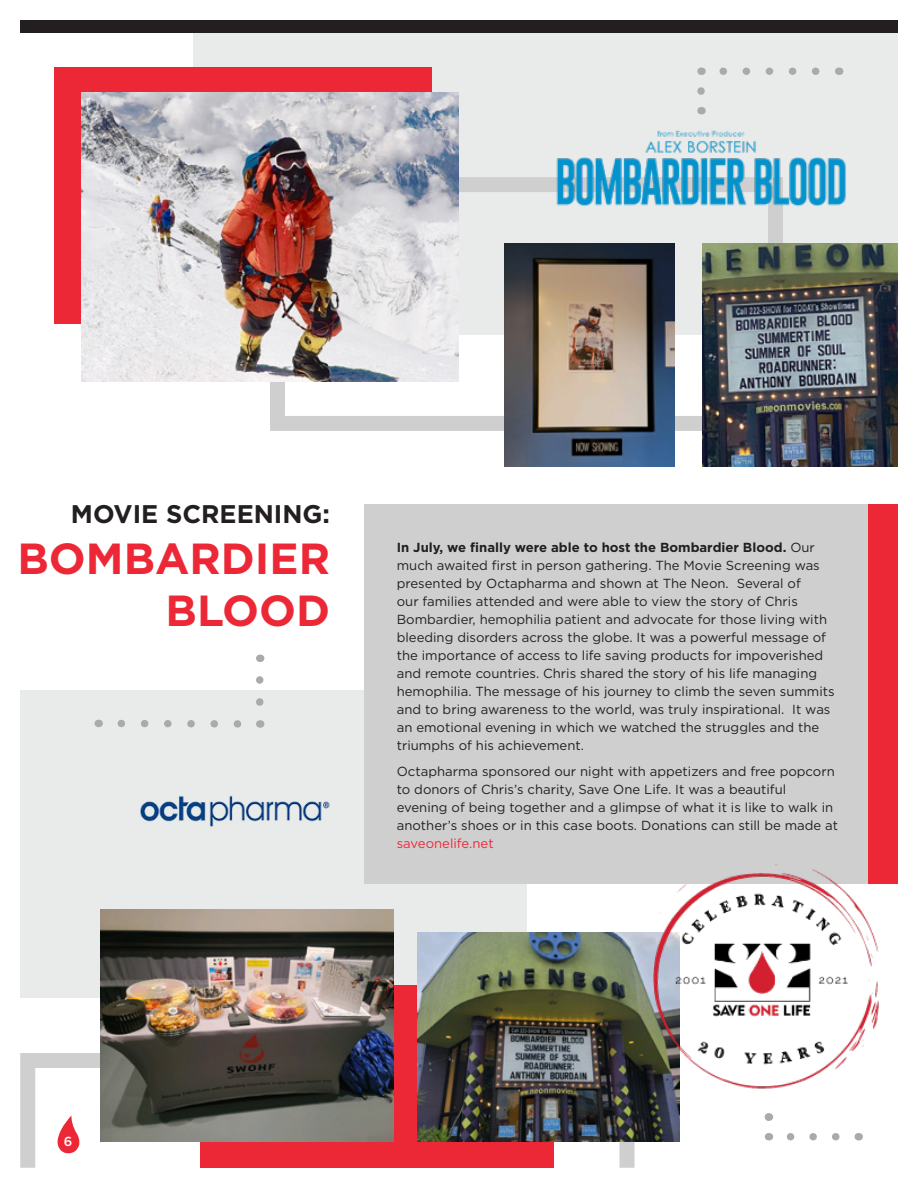
<style>
.page{position:relative;width:918px;height:1188px;background:#fff}
.page>*{position:absolute;margin:0;border:0;box-sizing:border-box;transform-origin:0 0}
.t1{font:700 43.5px "Gotham";color:#ed2836}
.t2{font:700 25.5px "Gotham";color:#231f20}
.t3{font:13.2px/18px "Gotham";color:#231f20}
.t4{font:500 13.2px "Gotham";color:#fff}
.s1{font-weight:700}
.s2{color:#ed2836}
</style>
<div class="page">
<div style="left:824px;top:504px;width:74px;height:379px;background:#ed2836"></div>
<div style="left:194px;top:27px;width:704px;height:307px;background:#e9ebeb"></div>
<div style="left:20px;top:691px;width:506px;height:307px;background:#e9ebeb"></div>
<img style="left:140px;top:795px;width:190px;height:32px">
<div style="left:364px;top:504px;width:504px;height:379px;background:#cfcfd0"></div>
<div style="left:54px;top:68px;width:378px;height:256px;background:#ed2836"></div>
<div style="left:270px;top:177px;width:513px;height:254px;border:15px solid #cfcfd0"></div>
<svg style="left:121px;top:720px;width:121px;height:8px"></svg>
<svg style="left:256px;top:676px;width:7px;height:26px"></svg>
<img style="left:81px;top:92px;width:378px;height:290px">
<img style="left:505px;top:243px;width:170px;height:224px">
<img style="left:702px;top:243px;width:196px;height:224px">
<div style="left:20px;top:1053px;width:614px;height:122px;border:15px solid #cfcfd0"></div>
<div style="left:200px;top:986px;width:354px;height:182px;background:#ed2836"></div>
<img style="left:417px;top:932px;width:262px;height:209px">
<img style="left:100px;top:909px;width:293px;height:232px">
<img style="left:654px;top:869px;width:227px;height:223px">
<svg style="left:786px;top:1133px;width:50px;height:7px"></svg>
<svg style="left:765px;top:1113px;width:7px;height:8px"></svg>
<div style="left:20px;top:20px;width:878px;height:12px;background:#231f20"></div>
<img style="left:553px;top:130px;width:293px;height:81px">
<svg style="left:719px;top:68px;width:97px;height:7px"></svg>
<svg style="left:697px;top:91px;width:8px;height:4px"></svg>
<svg style="left:57px;top:1116px;width:23px;height:38px"></svg>
<p class="t2" style="left:71px;top:499px;width:261px">MOVIE SCREENING:</p>
<p class="t1" style="left:18px;top:534px;width:314px">BOMBARDIER</p>
<p class="t1" style="left:166px;top:585px;width:166px">BLOOD</p>
<p class="t3" style="left:397px;top:538px;width:439px"><span class="s1">In July, we finally were able to host the Bombardier Blood.</span> Our much awaited first in person gathering. The Movie Screening was presented by Octapharma and shown at The Neon. Several of<br>our families attended and were able to view the story of Chris Bombardier, hemophilia patient and advocate for those living with bleeding disorders across the globe. It was a powerful message of the importance of access to life saving products for impoverished and remote countries. Chris shared the story of his life managing hemophilia. The message of his journey to climb the seven summits and to bring awareness to the world, was truly inspirational. It was an emotional evening in which we watched the struggles and the triumphs of his achievement.</p>
<p class="t3" style="left:397px;top:762px;width:443px">Octapharma sponsored our night with appetizers and free popcorn to donors of Chris’s charity, Save One Life. It was a beautiful evening of being together and a glimpse of what it is like to walk in another’s shoes or in this case boots. Donations can still be made at <span class="s2">saveonelife.net</span></p>
<p class="t4" style="left:64px;top:1132px;width:10px">6</p>
</div>
